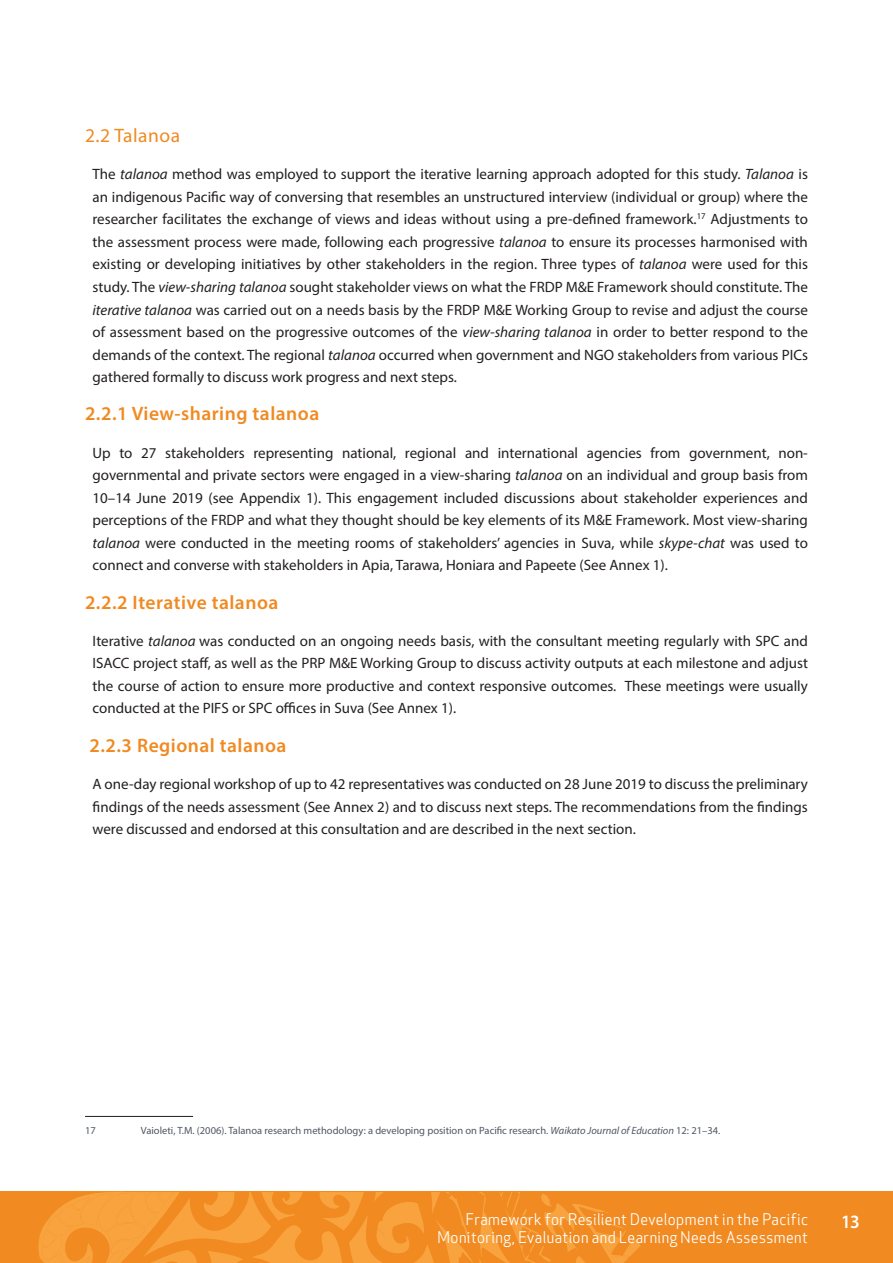
<style>
.page{position:relative;width:893px;height:1263px;background:#fff}
.page>*{position:absolute;margin:0;border:0;box-sizing:border-box;transform-origin:0 0}
.heading_2{font:600 19.5px "Myriad Pro";letter-spacing:.025em;color:#f08a21}
.heading_2-2{font:19.5px "Myriad Pro";letter-spacing:.025em;color:#f08a21}
.t1{font:600 18.9px "Myriad Pro";color:#fff;scale:.95 1}
.t2{font:15.75px "Apex New";letter-spacing:.03em;color:#fff;scale:.95 1}
.Body_Text{font:15px/22.5px "Myriad Pro";color:#231f20;text-align:justify}
.t3{font:10.5px "Myriad Pro";color:#4f5763}
.s1{font-style:italic}
</style>
<div class="page">
<div style="left:0;top:1191px;width:893px;height:72px;background:#f08a21"></div>
<svg style="left:38px;top:1192px;width:603px;height:71px"></svg>
<hr style="left:85px;top:1116px;width:108px;height:1px;background:#231f20">
<p class="heading_2-2" style="left:85px;top:124px;width:97px">2.2 Talanoa</p>
<p class="Body_Text" style="left:93px;top:163px;width:717px">The <span class="s1">talanoa</span> method was employed to support the iterative learning approach adopted for this study. <span class="s1">Talanoa</span> is an indigenous Pacific way of conversing that resembles an unstructured interview (individual or group) where the researcher facilitates the exchange of views and ideas without using a pre-defined framework.<sup>17</sup> Adjustments to the assessment process were made, following each progressive <span class="s1">talanoa</span> to ensure its processes harmonised with existing or developing initiatives by other stakeholders in the region. Three types of <span class="s1">talanoa</span> were used for this study. The <span class="s1">view-sharing talanoa</span> sought stakeholder views on what the FRDP M&amp;E Framework should constitute. The <span class="s1">iterative talanoa</span> was carried out on a needs basis by the FRDP M&amp;E Working Group to revise and adjust the course of assessment based on the progressive outcomes of the <span class="s1">view-sharing talanoa</span> in order to better respond to the demands of the context. The regional <span class="s1">talanoa</span> occurred when government and NGO stakeholders from various PICs gathered formally to discuss work progress and next steps.</p>
<p class="heading_2" style="left:85px;top:401px;width:236px">2.2.1 View-sharing talanoa</p>
<p class="Body_Text" style="left:93px;top:441px;width:717px">Up to 27 stakeholders representing national, regional and international agencies from government, non&shy;governmental and private sectors were engaged in a view-sharing <span class="s1">talanoa</span> on an individual and group basis from 10–14 June 2019 (see Appendix 1). This engagement included discussions about stakeholder experiences and perceptions of the FRDP and what they thought should be key elements of its M&amp;E Framework. Most view-sharing <span class="s1">talanoa</span> were conducted in the meeting rooms of stakeholders’ agencies in Suva, while <span class="s1">skype-chat</span> was used to connect and converse with stakeholders in Apia, Tarawa, Honiara and Papeete (See Annex 1).</p>
<p class="heading_2" style="left:85px;top:590px;width:195px">2.2.2 Iterative talanoa</p>
<p class="Body_Text" style="left:93px;top:629px;width:717px">Iterative <span class="s1">talanoa</span> was conducted on an ongoing needs basis, with the consultant meeting regularly with SPC and ISACC project staff, as well as the PRP M&amp;E Working Group to discuss activity outputs at each milestone and adjust the course of action to ensure more productive and context responsive outcomes. These meetings were usually conducted at the PIFS or SPC offices in Suva (See Annex 1).</p>
<p class="heading_2" style="left:90px;top:733px;width:198px">2.2.3 Regional talanoa</p>
<p class="Body_Text" style="left:93px;top:772px;width:717px">A one-day regional workshop of up to 42 representatives was conducted on 28 June 2019 to discuss the preliminary findings of the needs assessment (See Annex 2) and to discuss next steps. The recommendations from the findings were discussed and endorsed at this consultation and are described in the next section.</p>
<p class="t3" style="left:85px;top:1124px;width:12px">17</p>
<p class="t3" style="left:141px;top:1124px;width:581px">Vaioleti, T.M. (2006). Talanoa research methodology: a developing position on Pacific research. <span class="s1">Waikato Journal of Education</span> 12: 21–34.</p>
<p class="t2" style="left:466px;top:1209px;width:361px">Framework for Resilient Development in the Pacific</p>
<p class="t1" style="left:841px;top:1210px;width:21px">13</p>
<p class="t2" style="left:437px;top:1227px;width:391px">Monitoring, Evaluation and Learning Needs Assessment</p>
</div>
